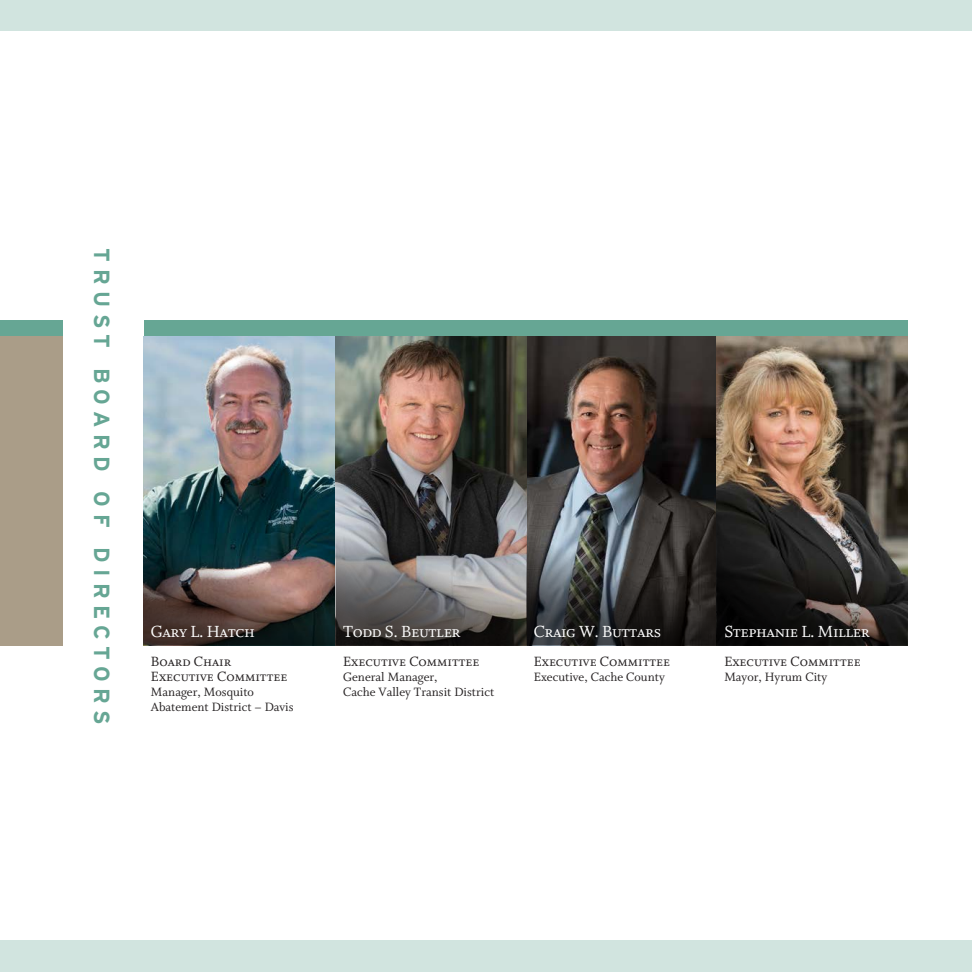
<style>
.page{position:relative;width:972px;height:972px;background:#fff}
.page>*{position:absolute;margin:0;border:0;box-sizing:border-box;transform-origin:0 0}
.t1{font:700 21.9px "Interstate";letter-spacing:.3em;color:#66a694}
.t2{font:18px "Whitman Small Caps Os F";letter-spacing:-.02em;color:#fff}
.t3{font:15px/15px "Whitman Small Caps Os F";color:#231f20}
.t4{font:13.5px/15px "Whitman Roman LF";color:#231f20}
</style>
<div class="page">
<div style="left:0;top:320px;width:63px;height:326px;background:#aa9d88"></div>
<div style="left:0;top:320px;width:63px;height:16px;background:#66a694"></div>
<img style="left:144px;top:336px;width:763px;height:137px">
<div style="left:144px;top:320px;width:763px;height:16px;background:#66a694"></div>
<img style="left:144px;top:473px;width:763px;height:173px">
<div style="left:0;top:0;width:972px;height:30px;background:#d1e4df"></div>
<div style="left:0;top:941px;width:972px;height:31px;background:#d1e4df"></div>
<h1 class="t1" style="left:114px;top:248px;width:478px;rotate:90deg">TRUST BOARD OF DIRECTORS</h1>
<h2 class="t2" style="left:151px;top:622px;width:105px">Gary L. Hatch</h2>
<p class="t3" style="left:151px;top:654px;width:138px">Board Chair<br>Executive Committee</p>
<p class="t4" style="left:151px;top:684px;width:144px">Manager, Mosquito<br>Abatement District – Davis</p>
<h2 class="t2" style="left:343px;top:622px;width:119px">Todd S. Beutler</h2>
<p class="t3" style="left:343px;top:654px;width:138px">Executive Committee</p>
<p class="t4" style="left:343px;top:669px;width:153px">General Manager,<br>Cache Valley Transit District</p>
<h2 class="t2" style="left:534px;top:622px;width:129px">Craig W. Buttars</h2>
<p class="t3" style="left:534px;top:654px;width:138px">Executive Committee</p>
<p class="t4" style="left:534px;top:669px;width:132px">Executive, Cache County</p>
<h2 class="t2" style="left:724px;top:622px;width:147px">Stephanie L. Miller</h2>
<p class="t3" style="left:724px;top:654px;width:138px">Executive Committee</p>
<p class="t4" style="left:724px;top:669px;width:104px">Mayor, Hyrum City</p>
</div>
